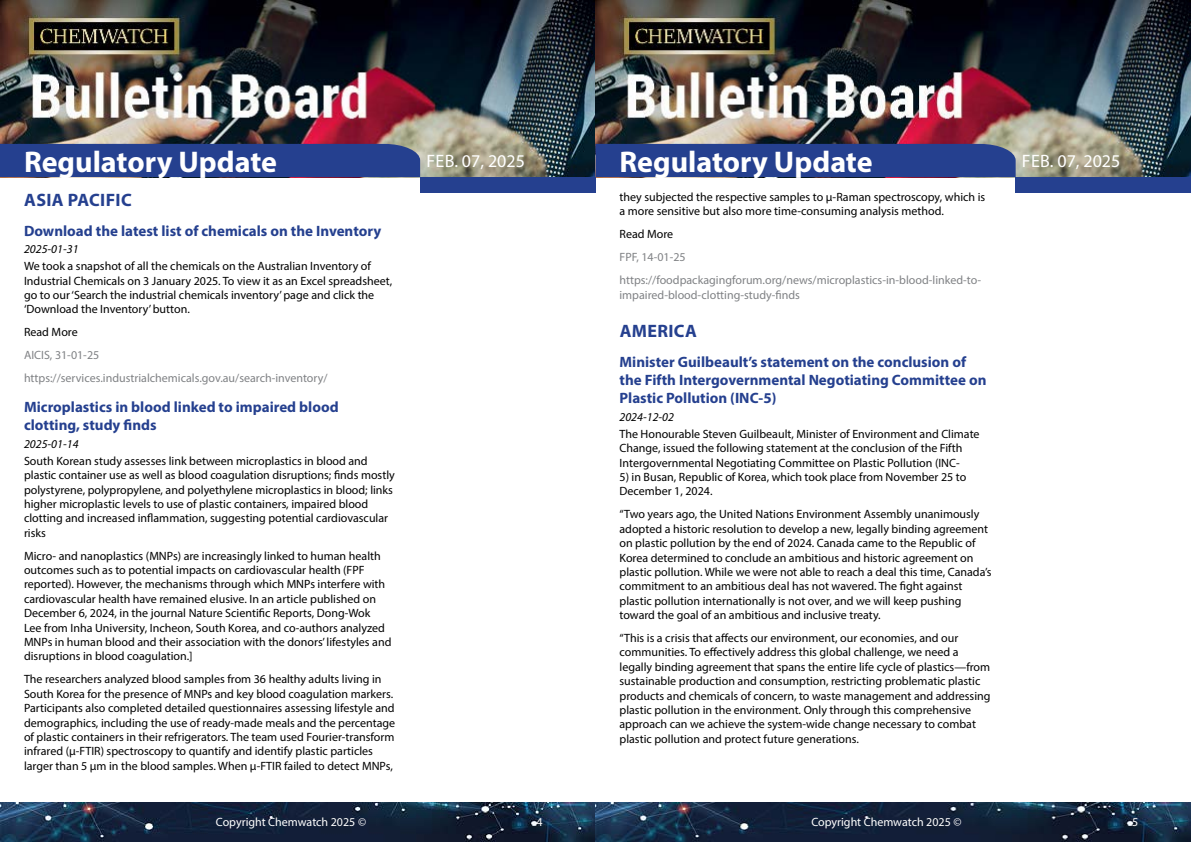
<style>
.page{position:relative;width:1191px;height:842px;background:#fff}
.page>*{position:absolute;margin:0;border:0;box-sizing:border-box;transform-origin:0 0}
.t1{font:700 30px "Myriad Pro";color:#fff}
.t2{font:18px "Myriad Pro";color:#fff}
.t3{font:700 18px "Myriad Pro";letter-spacing:.02em;color:#25408f}
.t4{font:700 15px/18px "Myriad Pro";color:#25408f}
.t5{font:12px/14.4px "Myriad Pro";color:#000}
.t6{font:12px/22.9px "Myriad Pro";color:#808285}
.t7{font:12px "Myriad Pro";color:#fff}
.t8{font:italic 12px "Myriad Pro";color:#000}
</style>
<div class="page">
<img style="left:0;top:0;width:1191px;height:177px">
<div style="left:420px;top:177px;width:175px;height:15px;background:#25408f"></div>
<div style="left:1015px;top:177px;width:176px;height:15px;background:#25408f"></div>
<div style="left:0;top:144px;width:420px;height:33px;background:#25408f"></div>
<div style="left:595px;top:144px;width:420px;height:33px;background:#25408f"></div>
<img style="left:0;top:802px;width:1191px;height:40px">
<h1 class="t1" style="left:24px;top:142px;width:255px">Regulatory Update</h1>
<h2 class="t3" style="left:24px;top:188px;width:109px">ASIA PACIFIC</h2>
<p class="t4" style="left:24px;top:221px;width:359px">Download the latest list of chemicals on the Inventory</p>
<p class="t8" style="left:24px;top:241px;width:56px">2025-01-31</p>
<p class="t5" style="left:24px;top:259px;width:370px">We took a snapshot of all the chemicals on the Australian Inventory of Industrial Chemicals on 3 January 2025. To view it as an Excel spreadsheet, go to our ‘Search the industrial chemicals inventory’ page and click the ‘Download the Inventory’ button.</p>
<p class="t5" style="left:24px;top:325px;width:55px">Read More</p>
<p class="t6" style="left:24px;top:343px;width:305px">AICIS, 31-01-25 https://services.industrialchemicals.gov.au/search-inventory/</p>
<p class="t4" style="left:24px;top:398px;width:316px">Microplastics in blood linked to impaired blood clotting, study finds</p>
<p class="t8" style="left:24px;top:436px;width:56px">2025-01-14</p>
<p class="t5" style="left:24px;top:453px;width:372px">South Korean study assesses link between microplastics in blood and plastic container use as well as blood coagulation disruptions; finds mostly polystyrene, polypropylene, and polyethylene microplastics in blood; links higher microplastic levels to use of plastic containers, impaired blood clotting and increased inflammation, suggesting potential cardiovascular risks</p>
<p class="t5" style="left:24px;top:548px;width:369px">Micro- and nanoplastics (MNPs) are increasingly linked to human health outcomes such as to potential impacts on cardiovascular health (FPF reported). However, the mechanisms through which MNPs interfere with cardiovascular health have remained elusive. In an article published on December 6, 2024, in the journal Nature Scientific Reports, Dong-Wok<br>Lee from Inha University, Incheon, South Korea, and co-authors analyzed MNPs in human blood and their association with the donors’ lifestyles and disruptions in blood coagulation.]</p>
<p class="t5" style="left:24px;top:672px;width:373px">The researchers analyzed blood samples from 36 healthy adults living in South Korea for the presence of MNPs and key blood coagulation markers.<br>Participants also completed detailed questionnaires assessing lifestyle and demographics, including the use of ready-made meals and the percentage of plastic containers in their refrigerators. The team used Fourier-transform infrared (µ-FTIR) spectroscopy to quantify and identify plastic particles larger than 5 µm in the blood samples. When µ-FTIR failed to detect MNPs,</p>
<h2 class="t2" style="left:426px;top:149px;width:100px">Feb. 07, 2025</h2>
<h1 class="t1" style="left:619px;top:142px;width:255px">Regulatory Update</h1>
<h2 class="t2" style="left:1022px;top:149px;width:100px">Feb. 07, 2025</h2>
<p class="t5" style="left:619px;top:190px;width:367px">they subjected the respective samples to µ-Raman spectroscopy, which is a more sensitive but also more time-consuming analysis method.</p>
<p class="t5" style="left:619px;top:227px;width:55px">Read More</p>
<p class="t6" style="left:619px;top:246px;width:363px">FPF, 14-01-25 https://foodpackagingforum.org/news/microplastics-in-blood-linked-to-</p>
<p class="t6" style="left:619px;top:283px;width:182px">impaired-blood-clotting-study-finds</p>
<h2 class="t3" style="left:619px;top:319px;width:79px">AMERICA</h2>
<p class="t4" style="left:619px;top:353px;width:368px">Minister Guilbeault’s statement on the conclusion of the Fifth Intergovernmental Negotiating Committee on<br>Plastic Pollution (INC-5)</p>
<p class="t8" style="left:619px;top:409px;width:56px">2024-12-02</p>
<p class="t5" style="left:619px;top:426px;width:361px">The Honourable Steven Guilbeault, Minister of Environment and Climate<br>Change, issued the following statement at the conclusion of the Fifth<br>Intergovernmental Negotiating Committee on Plastic Pollution (INC-</p>
<p class="t5" style="left:619px;top:470px;width:348px">5) in Busan, Republic of Korea, which took place from November 25 to<br>December 1, 2024.</p>
<p class="t5" style="left:619px;top:507px;width:373px">“Two years ago, the United Nations Environment Assembly unanimously adopted a historic resolution to develop a new, legally binding agreement on plastic pollution by the end of 2024. Canada came to the Republic of Korea determined to conclude an ambitious and historic agreement on plastic pollution. While we were not able to reach a deal this time, Canada’s commitment to an ambitious deal has not wavered. The fight against plastic pollution internationally is not over, and we will keep pushing toward the goal of an ambitious and inclusive treaty.</p>
<p class="t5" style="left:619px;top:631px;width:372px">“This is a crisis that affects our environment, our economies, and our communities. To effectively address this global challenge, we need a legally binding agreement that spans the entire life cycle of plastics—from sustainable production and consumption, restricting problematic plastic products and chemicals of concern, to waste management and addressing plastic pollution in the environment. Only through this comprehensive approach can we achieve the system-wide change necessary to combat plastic pollution and protect future generations.</p>
<p class="t7" style="left:216px;top:815px;width:152px">Copyright Chemwatch 2025 ©</p>
<p class="t7" style="left:536px;top:815px;width:8px">4</p>
<p class="t7" style="left:811px;top:815px;width:152px">Copyright Chemwatch 2025 ©</p>
<p class="t7" style="left:1132px;top:815px;width:8px">5</p>
</div>
